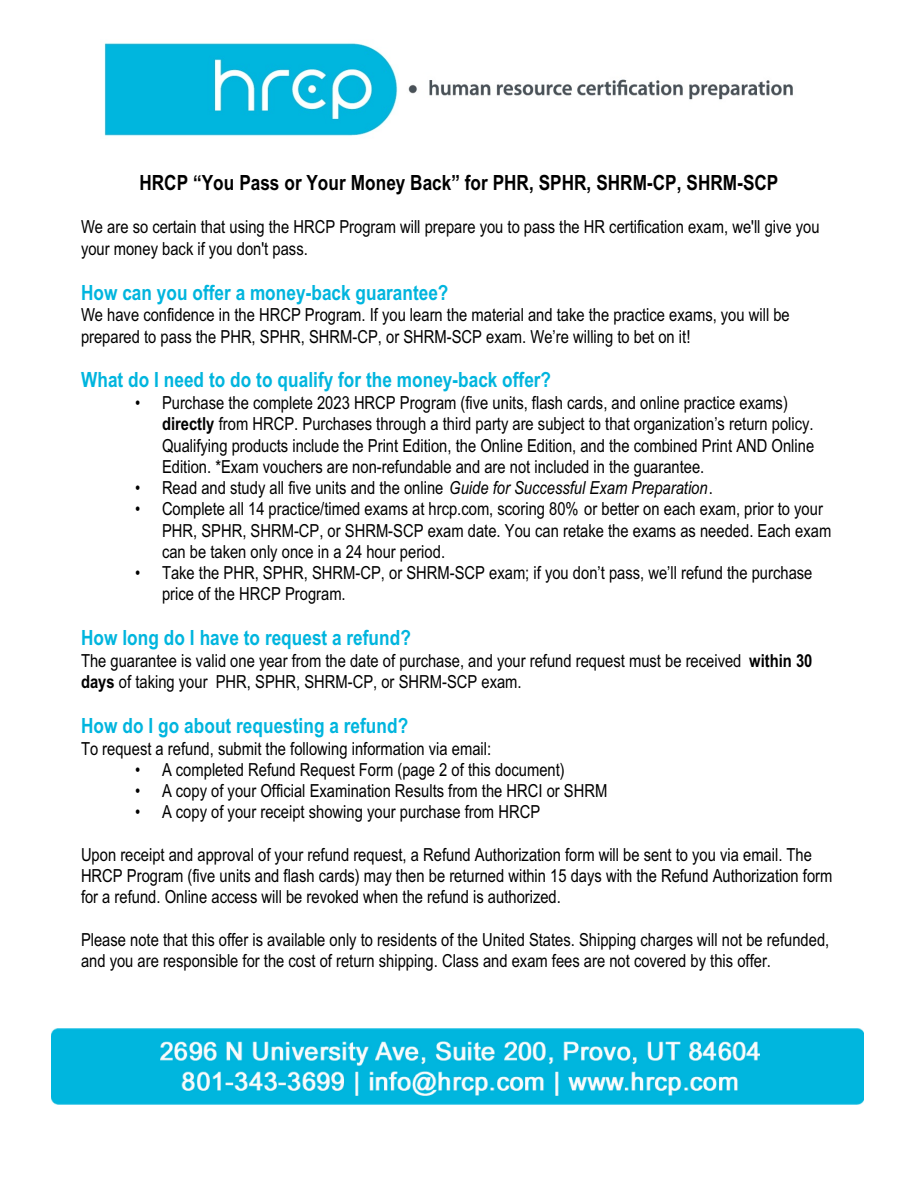
<style>
.page{position:relative;width:918px;height:1188px;background:#fff}
.page>*{position:absolute;margin:0;border:0;box-sizing:border-box;transform-origin:0 0}
.t1{font:700 21px "Arial Narrow";color:#00b5de}
.t2{font:700 21px "Arial Narrow";color:#000}
.t3{font:18px/21.3px "Arial Narrow";color:#000}
.s1{font-weight:700}
.s2{font-style:italic}
</style>
<div class="page">
<img style="left:104px;top:43px;width:689px;height:93px">
<div style="left:54px;top:1028px;width:807px;height:77px;background:#5ed0ea"></div>
<div style="left:51px;top:1029px;width:812px;height:75px;background:#00b6de"></div>
<img style="left:160px;top:1042px;width:600px;height:53px">
<p class="t2" style="left:140px;top:175px;width:640px">HRCP “You Pass or Your Money Back” for PHR, SPHR, SHRM-CP, SHRM-SCP</p>
<p class="t3" style="left:81px;top:218px;width:740px">We are so certain that using the HRCP Program will prepare you to pass the HR certification exam, we'll give you your money back if you don't pass.</p>
<p class="t1" style="left:81px;top:284px;width:369px">How can you offer a money-back guarantee?</p>
<p class="t3" style="left:81px;top:306px;width:710px">We have confidence in the HRCP Program. If you learn the material and take the practice exams, you will be prepared to pass the PHR, SPHR, SHRM-CP, or SHRM-SCP exam. We’re willing to bet on it!</p>
<p class="t1" style="left:81px;top:372px;width:472px">What do I need to do to qualify for the money-back offer?</p>
<p class="t3" style="left:162px;top:394px;width:654px;text-indent:-27px">• Purchase the complete 2023 HRCP Program (five units, flash cards, and online practice exams) <span class="s1">directly</span> from HRCP. Purchases through a third party are subject to that organization’s return policy.<br>Qualifying products include the Print Edition, the Online Edition, and the combined Print AND Online Edition. *Exam vouchers are non-refundable and are not included in the guarantee.</p>
<p class="t3" style="left:135px;top:479px;width:579px">• Read and study all five units and the online <span class="s2">Guide for Successful Exam Preparation</span>.</p>
<p class="t3" style="left:162px;top:500px;width:671px;text-indent:-27px">• Complete all 14 practice/timed exams at hrcp.com, scoring 80% or better on each exam, prior to your<br>PHR, SPHR, SHRM-CP, or SHRM-SCP exam date. You can retake the exams as needed. Each exam can be taken only once in a 24 hour period.</p>
<p class="t3" style="left:162px;top:564px;width:652px;text-indent:-27px">• Take the PHR, SPHR, SHRM-CP, or SHRM-SCP exam; if you don’t pass, we’ll refund the purchase price of the HRCP Program.</p>
<p class="t1" style="left:81px;top:630px;width:331px">How long do I have to request a refund?</p>
<p class="t3" style="left:81px;top:652px;width:733px">The guarantee is valid one year from the date of purchase, and your refund request must be received <span class="s1">within 30 days</span> of taking your PHR, SPHR, SHRM-CP, or SHRM-SCP exam.</p>
<p class="t1" style="left:81px;top:718px;width:329px">How do I go about requesting a refund?</p>
<p class="t3" style="left:81px;top:739px;width:412px">To request a refund, submit the following information via email:</p>
<p class="t3" style="left:135px;top:761px;width:431px">• A completed Refund Request Form (page 2 of this document)</p>
<p class="t3" style="left:135px;top:782px;width:474px">• A copy of your Official Examination Results from the HRCI or SHRM</p>
<p class="t3" style="left:135px;top:803px;width:407px">• A copy of your receipt showing your purchase from HRCP</p>
<p class="t3" style="left:81px;top:846px;width:753px">Upon receipt and approval of your refund request, a Refund Authorization form will be sent to you via email. The<br>HRCP Program (five units and flash cards) may then be returned within 15 days with the Refund Authorization form for a refund. Online access will be revoked when the refund is authorized.</p>
<p class="t3" style="left:81px;top:931px;width:750px">Please note that this offer is available only to residents of the United States. Shipping charges will not be refunded, and you are responsible for the cost of return shipping. Class and exam fees are not covered by this offer.</p>
</div>
